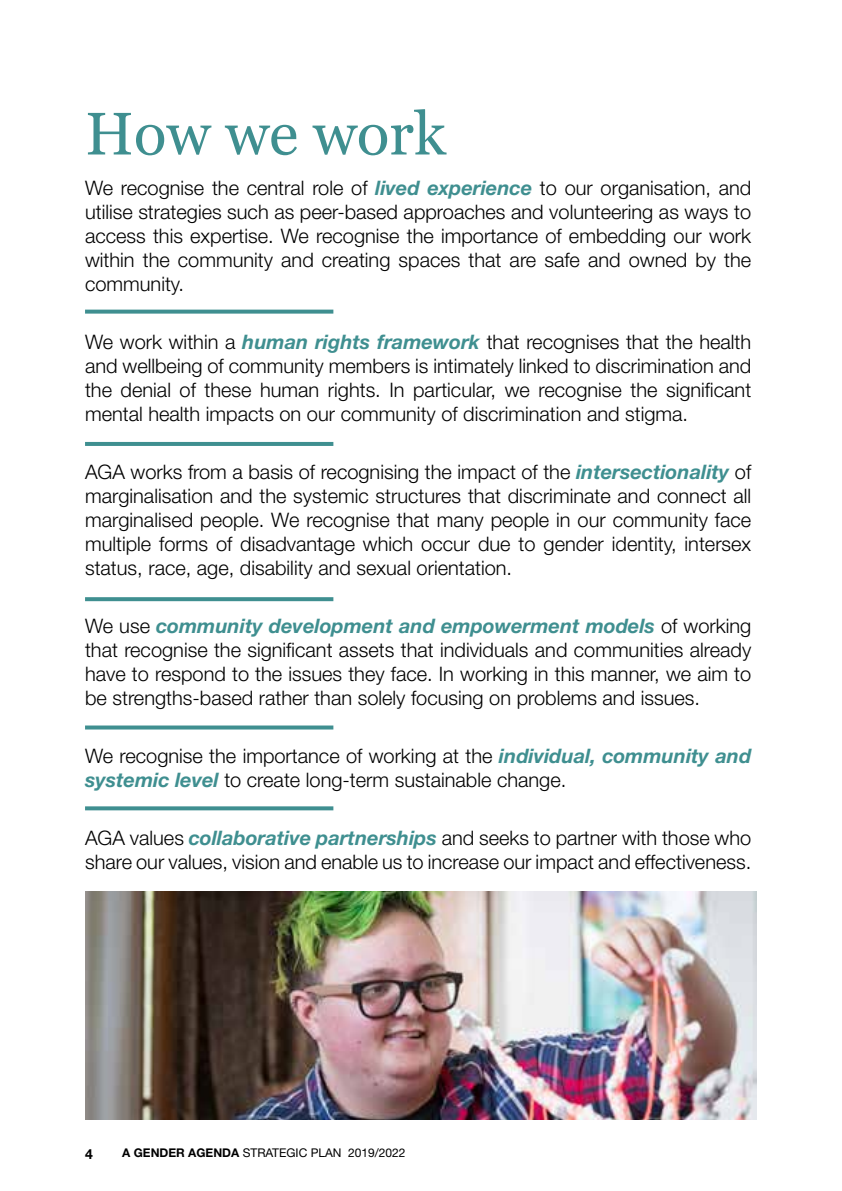
<style>
.page{position:relative;width:842px;height:1191px;background:#fff}
.page>*{position:absolute;margin:0;border:0;box-sizing:border-box;transform-origin:0 0}
.t1{font:60px "Georgia";color:#3f8f90}
.t2{font:300 20px/24px "Helvetica Neue";color:#000;text-align:justify}
.t3{font:700 14px "Helvetica Neue";color:#000}
.t4{font:12px "Helvetica Neue";color:#000}
.s1{font-weight:700;font-style:italic;color:#3f8f90}
.s2{font-weight:700}
</style>
<div class="page">
<svg style="left:85px;top:309px;width:248px;height:4px"></svg>
<hr style="left:85px;top:442px;width:248px;height:4px;background:#3f8f90">
<svg style="left:85px;top:597px;width:248px;height:4px"></svg>
<svg style="left:85px;top:725px;width:248px;height:4px"></svg>
<svg style="left:85px;top:806px;width:248px;height:4px"></svg>
<img style="left:85px;top:891px;width:672px;height:228px">
<h1 class="t1" style="left:85px;top:90px;width:362px">How we work</h1>
<p class="t2" style="left:85px;top:175px;width:668px">We recognise the central role of <span class="s1">lived experience</span> to our organisation, and utilise strategies such as peer-based approaches and volunteering as ways to access this expertise. We recognise the importance of embedding our work within the community and creating spaces that are safe and owned by the community.</p>
<p class="t2" style="left:85px;top:329px;width:668px">We work within a <span class="s1">human rights framework</span> that recognises that the health and wellbeing of community members is intimately linked to discrimination and the denial of these human rights. In particular, we recognise the significant mental health impacts on our community of discrimination and stigma.</p>
<p class="t2" style="left:85px;top:459px;width:668px">AGA works from a basis of recognising the impact of the <span class="s1">intersectionality</span> of marginalisation and the systemic structures that discriminate and connect all marginalised people. We recognise that many people in our community face multiple forms of disadvantage which occur due to gender identity, intersex status, race, age, disability and sexual orientation.</p>
<p class="t2" style="left:85px;top:613px;width:668px">We use <span class="s1">community development and empowerment models</span> of working that recognise the significant assets that individuals and communities already have to respond to the issues they face. In working in this manner, we aim to be strengths-based rather than solely focusing on problems and issues.</p>
<p class="t2" style="left:85px;top:743px;width:668px">We recognise the importance of working at the <span class="s1">individual, community and systemic level</span> to create long-term sustainable change.</p>
<p class="t2" style="left:85px;top:825px;width:668px">AGA values <span class="s1">collaborative partnerships</span> and seeks to partner with those who share our values, vision and enable us to increase our impact and effectiveness.</p>
<p class="t3" style="left:85px;top:1145px;width:9px">4</p>
<p class="t4" style="left:122px;top:1145px;width:285px"><span class="s2">A GENDER AGENDA</span> STRATEGIC PLAN 2019/2022</p>
</div>
